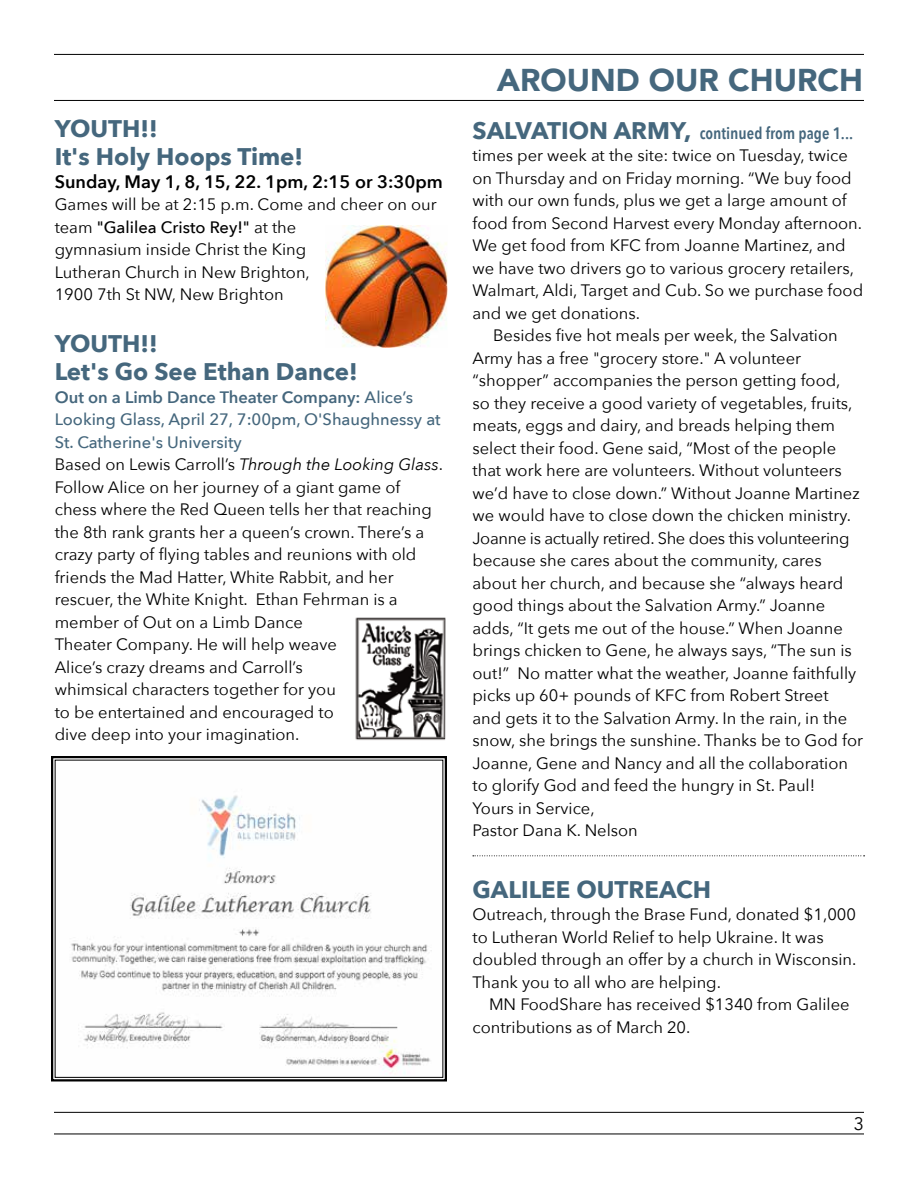
<style>
.page{position:relative;width:918px;height:1188px;background:#fff}
.page>*{position:absolute;margin:0;border:0;box-sizing:border-box;transform-origin:0 0}
.t1{font:900 31.5px "Avenir";color:#45677d}
.t2{font:700 24px/28.8px "Avenir Next";color:#45677d}
.t3{font:600 18px "Avenir Next";color:#000}
.t4{font:18px "Avenir";color:#000}
.t5{font:16.5px/22.5px "Avenir Next";color:#000}
.t6{font:16.5px "Avenir Next";letter-spacing:-.02em;color:#000}
.t7{font:600 16.5px "Avenir Next Condensed";color:#45677d}
.s1{font-weight:500}
.s2{font-weight:600;color:#45677d}
.s3{font-weight:500;color:#45677d}
.s4{font-style:italic}
.s5{font-family:"Avenir Next";font-weight:700;font-size:24px}
</style>
<div class="page">
<img style="left:326px;top:226px;width:121px;height:121px">
<hr style="left:54px;top:1112px;width:810px;height:1px;background:#000">
<hr style="left:54px;top:1134px;width:810px;height:1px;background:#000">
<hr style="left:54px;top:54px;width:810px;height:1px;background:#000">
<hr style="left:54px;top:100px;width:810px;height:1px;background:#000">
<svg style="left:51px;top:756px;width:396px;height:326px"></svg>
<img style="left:355px;top:617px;width:91px;height:123px">
<svg style="left:473px;top:855px;width:392px;height:1px"></svg>
<h2 class="t2" style="left:55px;top:113px;width:250px">YOUTH!!<br>It's Holy Hoops Time!</h2>
<p class="t3" style="left:55px;top:166px;width:390px">Sunday, May 1, 8, 15, 22. 1pm, 2:15 or 3:30pm</p>
<p class="t5" style="left:55px;top:193px;width:384px">Games will be at 2:15 p.m. Come and cheer on our team <span class="s1">"Galilea Cristo Rey!"</span> at the<br>gymnasium inside Christ the King<br>Lutheran Church in New Brighton,<br>1900 7th St NW, New Brighton</p>
<h2 class="t2" style="left:55px;top:328px;width:305px">YOUTH!!<br>Let's Go See Ethan Dance!</h2>
<p class="t5" style="left:55px;top:385px;width:390px"><span class="s2">Out on a Limb Dance Theater Company:</span> <span class="s3">Alice’s Looking Glass, April 27, 7:00pm, O'Shaughnessy at St. Catherine's University<br></span>Based on Lewis Carroll’s <span class="s4">Through the Looking Glass</span>.<br>Follow Alice on her journey of a giant game of chess where the Red Queen tells her that reaching the 8th rank grants her a queen’s crown. There’s a crazy party of flying tables and reunions with old friends the Mad Hatter, White Rabbit, and her rescuer, the White Knight. Ethan Fehrman is a member of Out on a Limb Dance<br>Theater Company. He will help weave<br>Alice’s crazy dreams and Carroll’s<br>whimsical characters together for you<br>to be entertained and encouraged to<br>dive deep into your imagination.</p>
<h1 class="t1" style="left:497px;top:53px;width:368px">AROUND OUR CHURCH</h1>
<p class="t7" style="left:472px;top:119px;width:382px"><span class="s5">SALVATION ARMY,</span> continued from page 1...</p>
<p class="t5" style="left:472px;top:144px;width:377px">times per week at the site: twice on Tuesday, twice</p>
<p class="t5" style="left:472px;top:166px;width:381px">on Thursday and on Friday morning. “We buy food</p>
<p class="t5" style="left:472px;top:189px;width:376px">with our own funds, plus we get a large amount of</p>
<p class="t5" style="left:472px;top:211px;width:391px">food from Second Harvest every Monday afternoon.</p>
<p class="t5" style="left:472px;top:234px;width:375px">We get food from KFC from Joanne Martinez, and</p>
<p class="t5" style="left:472px;top:256px;width:383px">we have two drivers go to various grocery retailers,</p>
<p class="t5" style="left:472px;top:279px;width:392px">Walmart, Aldi, Target and Cub. So we purchase food</p>
<p class="t5" style="left:472px;top:301px;width:169px">and we get donations.</p>
<p class="t5" style="left:493px;top:324px;width:346px">Besides five hot meals per week, the Salvation</p>
<p class="t5" style="left:472px;top:346px;width:330px">Army has a free "grocery store." A volunteer</p>
<p class="t5" style="left:472px;top:369px;width:370px">“shopper” accompanies the person getting food,</p>
<p class="t5" style="left:472px;top:391px;width:382px">so they receive a good variety of vegetables, fruits,</p>
<p class="t5" style="left:472px;top:414px;width:364px">meats, eggs and dairy, and breads helping them</p>
<p class="t5" style="left:472px;top:436px;width:365px">select their food. Gene said, “Most of the people</p>
<p class="t5" style="left:472px;top:459px;width:371px">that work here are volunteers. Without volunteers</p>
<p class="t5" style="left:472px;top:481px;width:389px">we’d have to close down.” Without Joanne Martinez</p>
<p class="t5" style="left:472px;top:504px;width:380px">we would have to close down the chicken ministry.</p>
<p class="t6" style="left:472px;top:524px;width:379px">Joanne is actually retired. She does this volunteering</p>
<p class="t5" style="left:472px;top:549px;width:351px">because she cares about the community, cares</p>
<p class="t5" style="left:472px;top:571px;width:372px">about her church, and because she “always heard</p>
<p class="t5" style="left:472px;top:594px;width:354px">good things about the Salvation Army.” Joanne</p>
<p class="t5" style="left:472px;top:616px;width:372px">adds, “It gets me out of the house.” When Joanne</p>
<p class="t5" style="left:472px;top:639px;width:381px">brings chicken to Gene, he always says, “The sun is</p>
<p class="t5" style="left:472px;top:661px;width:385px">out!” No matter what the weather, Joanne faithfully</p>
<p class="t5" style="left:472px;top:684px;width:358px">picks up 60+ pounds of KFC from Robert Street</p>
<p class="t5" style="left:472px;top:706px;width:376px">and gets it to the Salvation Army. In the rain, in the</p>
<p class="t5" style="left:472px;top:729px;width:392px">snow, she brings the sunshine. Thanks be to God for</p>
<p class="t5" style="left:472px;top:751px;width:377px">Joanne, Gene and Nancy and all the collaboration</p>
<p class="t5" style="left:472px;top:774px;width:344px">to glorify God and feed the hungry in St. Paul!</p>
<p class="t5" style="left:472px;top:796px;width:124px">Yours in Service,</p>
<p class="t5" style="left:472px;top:819px;width:167px">Pastor Dana K. Nelson</p>
<h2 class="t2" style="left:472px;top:875px;width:240px">GALILEE OUTREACH</h2>
<p class="t5" style="left:472px;top:903px;width:385px">Outreach, through the Brase Fund, donated $1,000 to Lutheran World Relief to help Ukraine. It was doubled through an offer by a church in Wisconsin.<br>Thank you to all who are helping.</p>
<p class="t5" style="left:472px;top:993px;width:379px;text-indent:16px">MN FoodShare has received $1340 from Galilee contributions as of March 20.</p>
<p class="t4" style="left:854px;top:1113px;width:12px">3</p>
</div>
